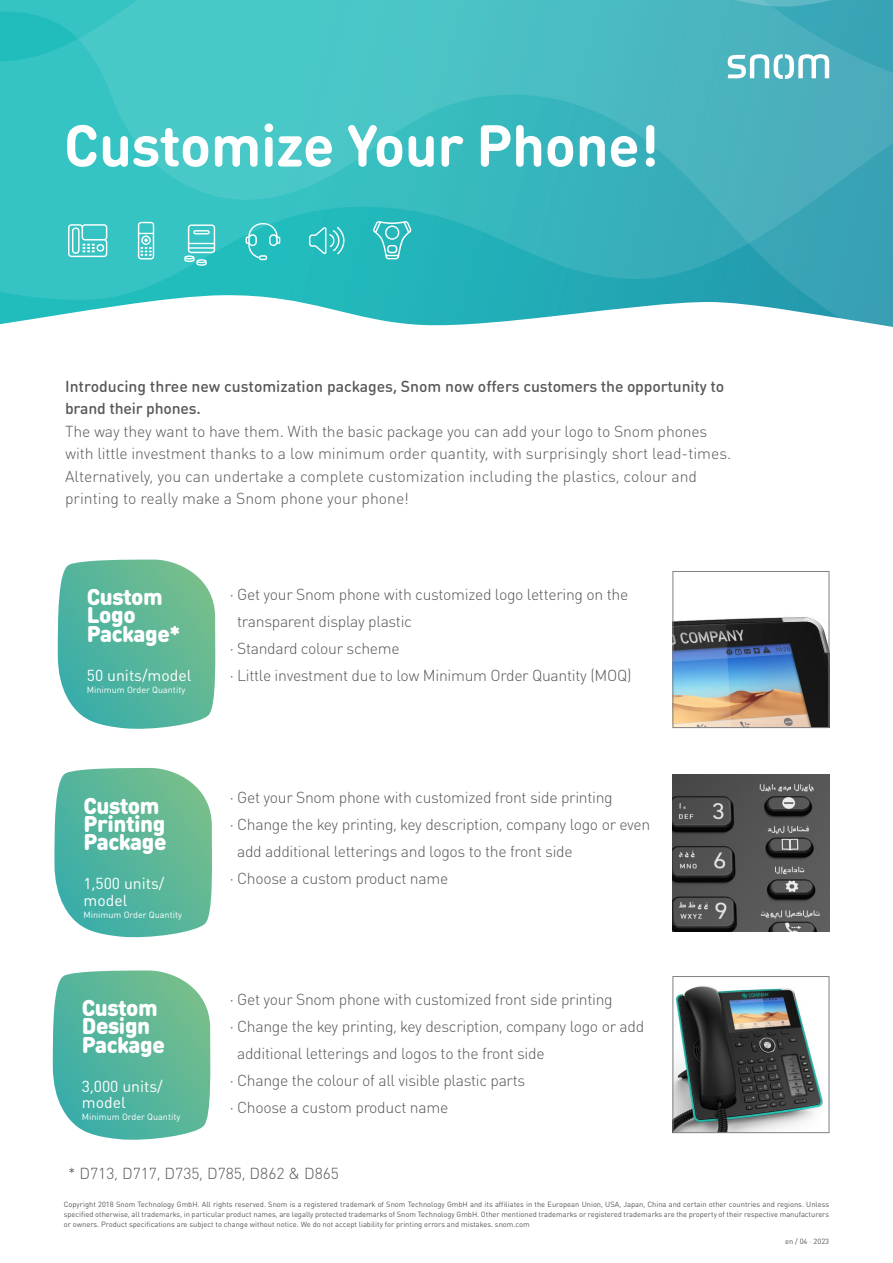
<style>
.page{position:relative;width:893px;height:1263px;background:#fff}
.page>*{position:absolute;margin:0;border:0;box-sizing:border-box;transform-origin:0 0}
.t1{font:700 57.9px "DIN Round Pro";letter-spacing:-.01em;color:#fff}
.t2{font:900 22.5px/18.5px "DIN Round Pro";letter-spacing:-.02em;color:#fff}
.t3{font:300 15.75px/27px "DIN Round Pro";letter-spacing:-.02em;color:#57585a}
.t4{font:300 15.75px/22.5px "DIN Round Pro";color:#57585a}
.t5{font:500 15.75px/22.5px "DIN Round Pro";letter-spacing:-.005em;color:#57585a}
.t6{font:15.75px/16.5px "DIN Round Pro";color:#fff}
.t7{font:9px "DIN Round Pro";color:#fff}
.Copyright_Adresse{font:7.5px/9.8px "DIN Round Pro";color:#57585a;text-align:justify}
.s1{font-weight:300}
</style>
<div class="page">
<svg style="left:0;top:85px;width:893px;height:242px;background:#45bcc2"></svg>
<svg style="left:68px;top:224px;width:39px;height:33px"></svg>
<svg style="left:138px;top:222px;width:16px;height:37px"></svg>
<svg style="left:309px;top:227px;width:35px;height:27px"></svg>
<svg style="left:373px;top:221px;width:39px;height:38px"></svg>
<svg style="left:246px;top:223px;width:34px;height:37px"></svg>
<svg style="left:184px;top:224px;width:31px;height:42px"></svg>
<svg style="left:0;top:0;width:893px;height:85px;background:#48bec3"></svg>
<svg style="left:58px;top:560px;width:158px;height:169px;background:#67bca3"></svg>
<svg style="left:54px;top:768px;width:158px;height:170px;background:#68bca4"></svg>
<svg style="left:53px;top:970px;width:158px;height:170px;background:#68bca3"></svg>
<img style="left:673px;top:775px;width:156px;height:156px">
<img style="left:675px;top:617px;width:152px;height:109px">
<div style="left:673px;top:571px;width:156px;height:157px;border:1px solid #808285"></div>
<img style="left:675px;top:986px;width:148px;height:145px">
<div style="left:673px;top:976px;width:156px;height:157px;border:1px solid #808285"></div>
<p class="t1" style="left:64px;top:99px;width:597px">Customize Your Phone!</p>
<p class="t5" style="left:65px;top:374px;width:661px">Introducing three new customization packages, Snom now offers customers the opportunity to brand their phones.</p>
<p class="t4" style="left:65px;top:419px;width:668px">The way they want to have them. With the basic package you can add your logo to Snom phones with little investment thanks to a low minimum order quantity, with surprisingly short lead-times.<br>Alternatively, you can undertake a complete customization including the plastics, colour and printing to really make a Snom phone your phone!</p>
<p class="t2" style="left:87px;top:586px;width:78px;line-height:18px">Custom<br>Logo</p>
<p class="t2" style="left:87px;top:623px;width:95px">Package*</p>
<p class="t6" style="left:87px;top:666px;width:106px">50 units/model</p>
<p class="t7" style="left:87px;top:683px;width:100px">Minimum Order Quantity</p>
<p class="t2" style="left:83px;top:794px;width:85px">Custom<br>Printing<br>Package</p>
<p class="t6" style="left:83px;top:875px;width:83px">1,500 units/ model</p>
<p class="t7" style="left:83px;top:908px;width:100px">Minimum Order Quantity</p>
<p class="t2" style="left:82px;top:996px;width:78px">Custom</p>
<p class="t2" style="left:82px;top:1014px;width:85px;line-height:18.9px">Design<br>Package</p>
<p class="t6" style="left:82px;top:1077px;width:83px">3,000 units/ model</p>
<p class="t7" style="left:82px;top:1110px;width:100px">Minimum Order Quantity</p>
<p class="t3" style="left:237px;top:580px;width:393px;text-indent:-8px">· Get your Snom phone with customized logo lettering on the transparent display plastic</p>
<p class="t3" style="left:230px;top:634px;width:172px">· Standard colour scheme</p>
<p class="t3" style="left:230px;top:661px;width:403px">· Little investment due to low Minimum Order Quantity (MOQ)</p>
<p class="t3" style="left:230px;top:783px;width:385px">· Get your Snom phone with customized front side printing</p>
<p class="t3" style="left:237px;top:810px;width:415px;text-indent:-8px">· Change the key printing, key description, company logo or even add additional letterings and logos to the front side</p>
<p class="t3" style="left:230px;top:864px;width:220px">· Choose a custom product name</p>
<p class="t3" style="left:230px;top:985px;width:385px">· Get your Snom phone with customized front side printing</p>
<p class="t3" style="left:237px;top:1012px;width:409px;text-indent:-8px">· Change the key printing, key description, company logo or add additional letterings and logos to the front side</p>
<p class="t3" style="left:230px;top:1066px;width:297px">· Change the colour of all visible plastic parts</p>
<p class="t3" style="left:230px;top:1093px;width:220px">· Choose a custom product name</p>
<p class="t4" style="left:68px;top:1161px;width:272px">* D713, D717, D735, D785, D862 &amp; D865</p>
<p class="Copyright_Adresse" style="left:64px;top:1199px;width:767px">Copyright 2018 Snom Technology GmbH. All rights reserved. Snom is a registered trademark of Snom Technology GmbH and its affiliates in the European Union, USA, Japan, China and certain other countries and regions. Unless specified otherwise, all trademarks, in particular product names, are legally protected trademarks of Snom Technology GmbH. Other mentioned trademarks or registered trademarks are the property of their respective manufacturers or owners. Product specifications are subject to change without notice. We do not accept liability for printing errors and mistakes. snom.com</p>
<p class="Copyright_Adresse" style="left:785px;top:1236px;width:46px">en / 04 <span class="s1">·</span> 2023</p>
</div>
